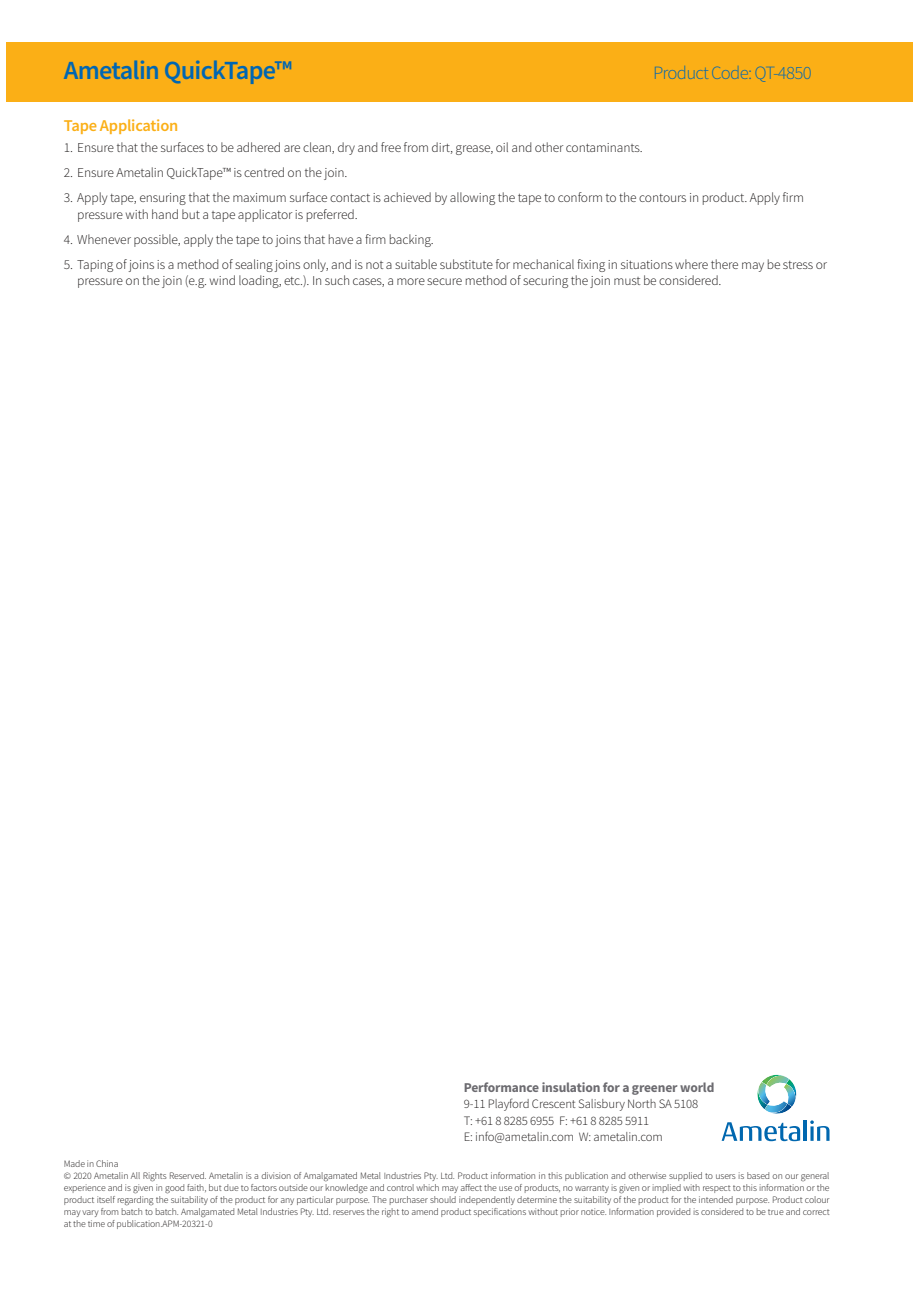
<style>
.page{position:relative;width:919px;height:1289px;background:#fff}
.page>*{position:absolute;margin:0;border:0;box-sizing:border-box;transform-origin:0 0}
.t1{font:600 26.25px "Source Sans Pro";letter-spacing:-.025em;color:#0066b2}
.t2{font:300 18.75px "Source Sans Pro";letter-spacing:-.04em;color:#0066b2}
.t3{font:600 16.5px "Source Sans Pro";letter-spacing:-.015em;color:#fbaf16}
.t4{font:300 13.5px/16.5px "Source Sans Pro";letter-spacing:-.01em;color:#221f1f}
.t5{font:700 13.5px "Source Sans Pro";letter-spacing:-.01em;color:#6c6b70}
.t6{font:300 12.75px/16.5px "Source Sans Pro";letter-spacing:-.01em;color:#221f1f}
.t7{font:300 9.75px/12px "Source Sans Pro";letter-spacing:-.01em;color:#221f1f}
</style>
<div class="page">
<div style="left:6px;top:43px;width:906px;height:59px;background:#fbaf16"></div>
<svg style="left:722px;top:1122px;width:78px;height:18px"></svg>
<hr style="left:803px;top:1119px;width:3px;height:21px;background:#0067af">
<svg style="left:810px;top:1120px;width:19px;height:20px"></svg>
<svg style="left:769px;top:1092px;width:28px;height:22px"></svg>
<img style="left:764px;top:1101px;width:19px;height:11px">
<img style="left:768px;top:1103px;width:24px;height:10px">
<img style="left:769px;top:1076px;width:20px;height:11px">
<img style="left:763px;top:1074px;width:22px;height:10px">
<img style="left:760px;top:1081px;width:9px;height:23px">
<img style="left:757px;top:1085px;width:10px;height:24px">
<img style="left:783px;top:1083px;width:12px;height:23px">
<img style="left:786px;top:1079px;width:10px;height:23px">
<h1 class="t1" style="left:64px;top:60px;width:230px">Ametalin QuickTape™</h1>
<h2 class="t2" style="left:653px;top:66px;width:160px">Product Code: QT-4850</h2>
<h3 class="t3" style="left:64px;top:120px;width:116px">Tape Application</h3>
<h3 class="t4" style="left:64px;top:141px;width:580px">1. Ensure that the surfaces to be adhered are clean, dry and free from dirt, grease, oil and other contaminants.</h3>
<h3 class="t4" style="left:64px;top:166px;width:285px">2. Ensure Ametalin QuickTape™ is centred on the join.</h3>
<h3 class="t4" style="left:77px;top:191px;width:728px;text-indent:-14px">3. Apply tape, ensuring that the maximum surface contact is achieved by allowing the tape to conform to the contours in product. Apply firm pressure with hand but a tape applicator is preferred.</h3>
<h3 class="t4" style="left:64px;top:232px;width:371px">4. Whenever possible, apply the tape to joins that have a firm backing.</h3>
<p class="t4" style="left:77px;top:257px;width:751px;text-indent:-14px">5. Taping of joins is a method of sealing joins only, and is not a suitable substitute for mechanical fixing in situations where there may be stress or pressure on the join (e.g. wind loading, etc.). In such cases, a more secure method of securing the join must be considered.</p>
<h3 class="t5" style="left:463px;top:1081px;width:252px">Performance insulation for a greener world</h3>
<h3 class="t6" style="left:463px;top:1096px;width:236px">9-11 Playford Crescent Salisbury North SA 5108<br>T: +61 8 8285 6955 F: +61 8 8285 5911<br>E: info@ametalin.com W: ametalin.com</h3>
<p class="t7" style="left:64px;top:1158px;width:767px">Made in China<br>© 2020 Ametalin All Rights Reserved. Ametalin is a division of Amalgamated Metal Industries Pty. Ltd. Product information in this publication and otherwise supplied to users is based on our general experience and is given in good faith, but due to factors outside our knowledge and control which may affect the use of products, no warranty is given or implied with respect to this information or the product itself regarding the suitability of the product for any particular purpose. The purchaser should independently determine the suitability of the product for the intended purpose. Product colour may vary from batch to batch. Amalgamated Metal Industries Pty. Ltd. reserves the right to amend product specifications without prior notice. Information provided is considered to be true and correct at the time of publication.APM-20321-0</p>
</div>
